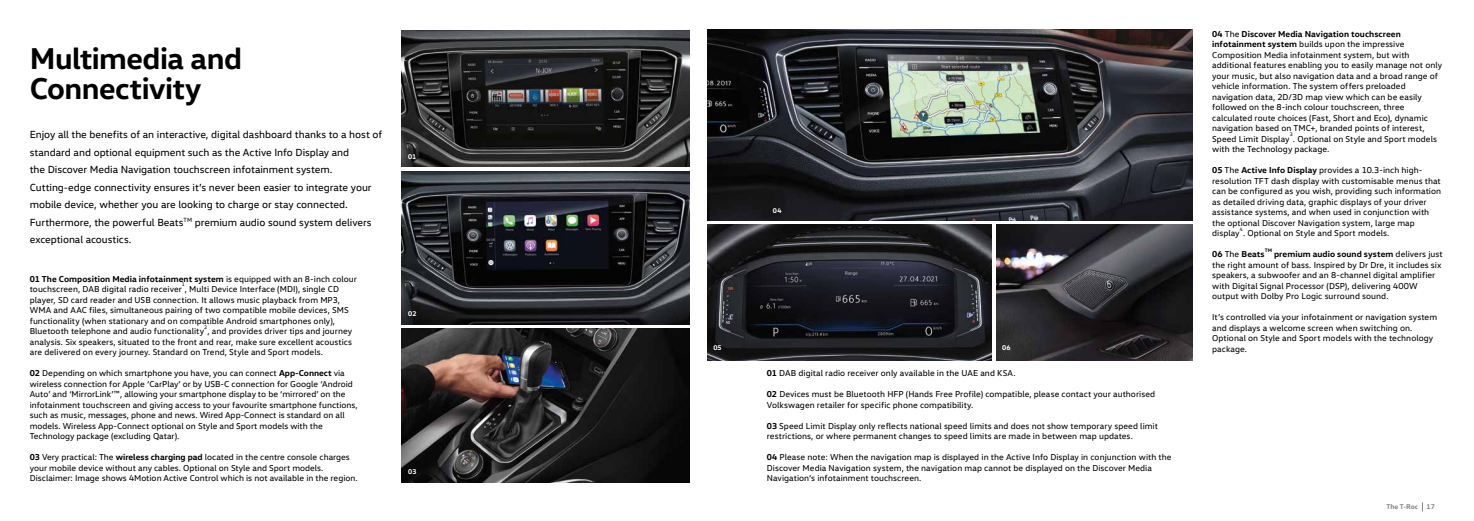
<style>
.page{position:relative;width:1474px;height:521px;background:#fff}
.page>*{position:absolute;margin:0;border:0;box-sizing:border-box;transform-origin:0 0}
.t1{font:700 30.62px/29.8px "VW Head";letter-spacing:-.015em;color:#000}
.t2{font:10.5px/17.5px "VW Head";letter-spacing:-.005em;color:#000}
.t3{font:8.75px/10.5px "VW Head";letter-spacing:.005em;color:#000}
.t4{font:700 8.75px "VW Head";letter-spacing:.01em;color:#000}
.t5{font:700 7px "VW Head";letter-spacing:.015em;color:#fff}
.t6{font:700 7px "VW Head";color:#808285}
.t7{font:5.08px "VW Head";color:#000}
.t8{font:700 5.08px "VW Head";color:#000}
.s1{font-weight:700}
.s2{font-weight:400}
</style>
<div class="page">
<img style="left:402px;top:171px;width:288px;height:153px">
<img style="left:402px;top:328px;width:288px;height:154px">
<img style="left:402px;top:30px;width:288px;height:137px">
<img style="left:707px;top:30px;width:485px;height:191px">
<img style="left:707px;top:224px;width:284px;height:137px">
<img style="left:996px;top:224px;width:196px;height:137px">
<h1 class="t1" style="left:30px;top:43px;width:214px">Multimedia and<br>Connectivity</h1>
<p class="t2" style="left:30px;top:126px;width:354px">Enjoy all the benefits of an interactive, digital dashboard thanks to a host of standard and optional equipment such as the Active Info Display and<br>the Discover Media Navigation touchscreen infotainment system.<br>Cutting-edge connectivity ensures it’s never been easier to integrate your mobile device, whether you are looking to charge or stay connected.<br>Furthermore, the powerful Beats<sup>TM</sup> premium audio sound system delivers exceptional acoustics.</p>
<p class="t3" style="left:30px;top:273px;width:329px"><span class="s1">01 The Composition Media infotainment system</span> is equipped with an 8-inch colour touchscreen, DAB digital radio receiver , Multi Device Interface (MDI), single CD</p>
<p class="t7" style="left:182px;top:282px;width:5px">1</p>
<p class="t3" style="left:30px;top:294px;width:324px">player, SD card reader and USB connection. It allows music playback from MP3, WMA and AAC files, simultaneous pairing of two compatible mobile devices, SMS functionality (when stationary and on compatible Android smartphones only), Bluetooth telephone and audio functionality , and provides driver tips and journey</p>
<p class="t7" style="left:204px;top:324px;width:5px">2</p>
<p class="t3" style="left:30px;top:336px;width:324px">analysis. Six speakers, situated to the front and rear, make sure excellent acoustics are delivered on every journey. Standard on Trend, Style and Sport models.</p>
<p class="t3" style="left:30px;top:367px;width:329px"><span class="s1">02</span> Depending on which smartphone you have, you can connect <span class="s1">App-Connect</span> via wireless connection for Apple ‘CarPlay’ or by USB-C connection for Google ‘Android Auto’ and ‘MirrorLink’™, allowing your smartphone display to be ‘mirrored’ on the infotainment touchscreen and giving access to your favourite smartphone functions, such as music, messages, phone and news. Wired App-Connect is standard on all models. Wireless App-Connect optional on Style and Sport models with the Technology package (excluding Qatar).</p>
<p class="t3" style="left:30px;top:451px;width:329px"><span class="s1">03</span> Very practical: The <span class="s1">wireless charging pad</span> located in the centre console charges your mobile device without any cables. Optional on Style and Sport models.<br>Disclaimer: Image shows 4Motion Active Control which is not available in the region.</p>
<p class="t5" style="left:408px;top:152px;width:10px">01</p>
<p class="t5" style="left:408px;top:309px;width:10px">02</p>
<p class="t5" style="left:408px;top:466px;width:10px">03</p>
<p class="t5" style="left:713px;top:343px;width:10px">05</p>
<p class="t5" style="left:773px;top:206px;width:10px">04</p>
<p class="t5" style="left:1002px;top:343px;width:10px">06</p>
<p class="t3" style="left:767px;top:368px;width:250px"><span class="s1">01</span> DAB digital radio receiver only available in the UAE and KSA.</p>
<p class="t3" style="left:767px;top:389px;width:390px"><span class="s1">02</span> Devices must be Bluetooth HFP (Hands Free Profile) compatible, please contact your authorised<br>Volkswagen retailer for specific phone compatibility.</p>
<p class="t3" style="left:767px;top:420px;width:392px"><span class="s1">03</span> Speed Limit Display only reflects national speed limits and does not show temporary speed limit restrictions, or where permanent changes to speed limits are made in between map updates.</p>
<p class="t3" style="left:767px;top:452px;width:406px"><span class="s1">04</span> Please note: When the navigation map is displayed in the Active Info Display in conjunction with the<br>Discover Media Navigation system, the navigation map cannot be displayed on the Discover Media<br>Navigation’s infotainment touchscreen.</p>
<p class="t3" style="left:1212px;top:28px;width:231px"><span class="s1">04</span> The <span class="s1">Discover Media Navigation touchscreen infotainment system</span> builds upon the impressive Composition Media infotainment system, but with additional features enabling you to easily manage not only your music, but also navigation data and a broad range of vehicle information. The system offers preloaded navigation data, 2D/3D map view which can be easily followed on the 8-inch colour touchscreen, three calculated route choices (Fast, Short and Eco), dynamic navigation based on TMC+, branded points of interest, Speed Limit Display . Optional on Style and Sport models</p>
<p class="t7" style="left:1289px;top:131px;width:5px">3</p>
<p class="t3" style="left:1212px;top:144px;width:119px">with the Technology package.</p>
<p class="t3" style="left:1212px;top:165px;width:230px"><span class="s1">05</span> The <span class="s1">Active Info Display</span> provides a 10.3-inch high&shy;resolution TFT dash display with customisable menus that can be configured as you wish, providing such information as detailed driving data, graphic displays of your driver assistance systems, and when used in conjunction with the optional Discover Navigation system, large map display . Optional on Style and Sport models.</p>
<p class="t7" style="left:1239px;top:226px;width:5px">4</p>
<p class="t4" style="left:1212px;top:248px;width:54px">06 <span class="s2">The</span> Beats</p>
<p class="t8" style="left:1264px;top:247px;width:9px">TM</p>
<p class="t3" style="left:1212px;top:249px;width:232px;text-indent:62px"><span class="s1">premium audio sound system</span> delivers just the right amount of bass. Inspired by Dr Dre, it includes six speakers, a subwoofer and an 8-channel digital amplifier with Digital Signal Processor (DSP), delivering 400W output with Dolby Pro Logic surround sound.</p>
<p class="t3" style="left:1212px;top:312px;width:226px">It’s controlled via your infotainment or navigation system and displays a welcome screen when switching on.<br>Optional on Style and Sport models with the technology package.</p>
<p class="t6" style="left:1386px;top:502px;width:33px">The T-Roc</p>
<p class="t6" style="left:1426px;top:502px;width:10px">17</p>
</div>
